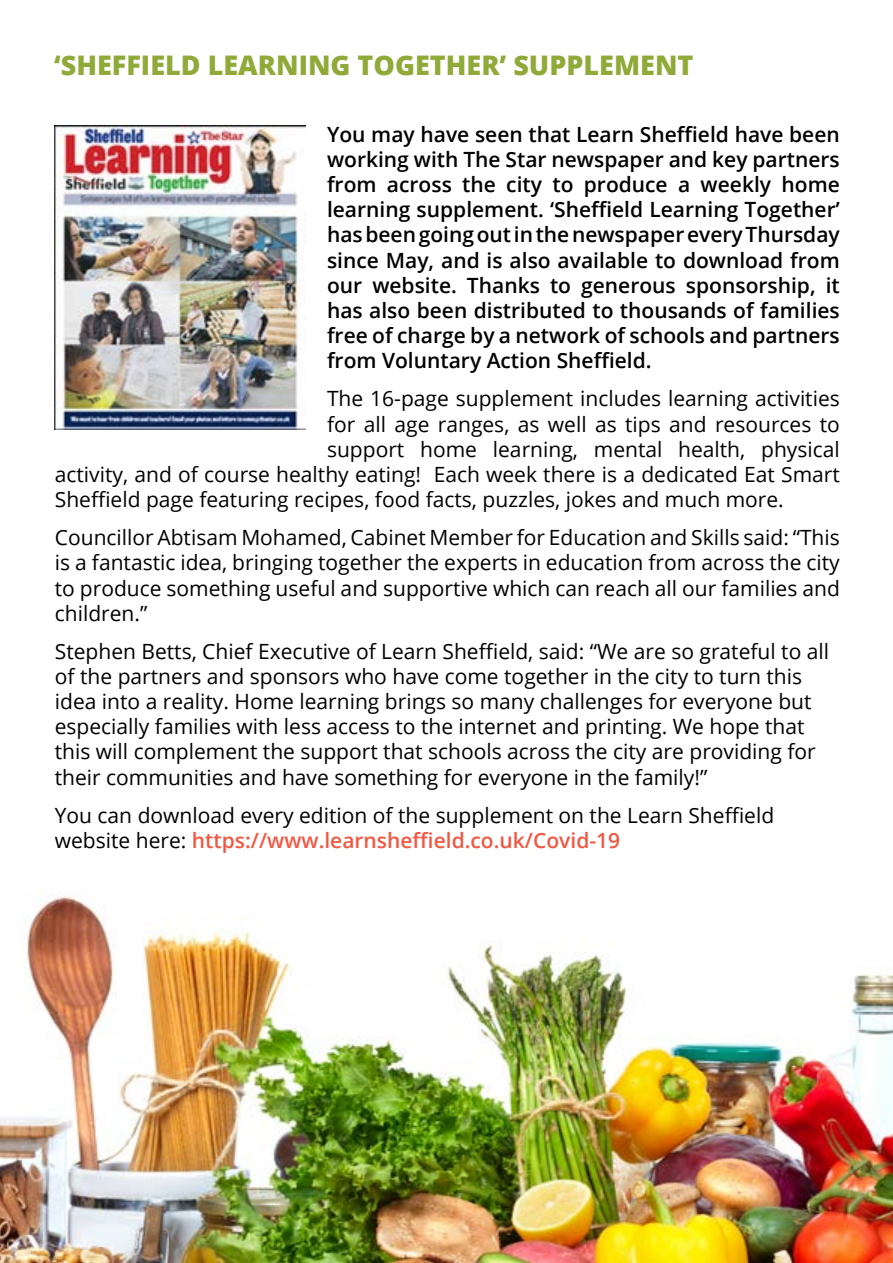
<style>
.page{position:relative;width:893px;height:1263px;background:#fff}
.page>*{position:absolute;margin:0;border:0;box-sizing:border-box;transform-origin:0 0}
.t1{font:800 27px "Open Sans";color:#90aa3a}
.t2{font:21px/25.2px "Open Sans";color:#000}
.t3{font:600 21px/25.2px "Open Sans";color:#000;text-align:justify}
.s1{font-weight:600;color:#f15843}
</style>
<div class="page">
<img style="left:0;top:896px;width:893px;height:367px">
<img style="left:55px;top:126px;width:251px;height:303px">
<p class="t1" style="left:54px;top:44px;width:641px">‘SHEFFIELD LEARNING TOGETHER’ SUPPLEMENT</p>
<p class="t3" style="left:327px;top:121px;width:514px">You may have seen that Learn Sheffield have been working with The Star newspaper and key partners from across the city to produce a weekly home learning supplement. ‘Sheffield Learning Together’ has been going out in the newspaper every Thursday since May, and is also available to download from our website. Thanks to generous sponsorship, it has also been distributed to thousands of families free of charge by a network of schools and partners from Voluntary Action Sheffield.</p>
<p class="t2" style="left:327px;top:386px;width:514px">The 16-page supplement includes learning activities</p>
<p class="t2" style="left:327px;top:411px;width:514px">for all age ranges, as well as tips and resources to</p>
<p class="t2" style="left:327px;top:436px;width:514px">support home learning, mental health, physical</p>
<p class="t2" style="left:55px;top:461px;width:786px">activity, and of course healthy eating! Each week there is a dedicated Eat Smart</p>
<p class="t2" style="left:55px;top:486px;width:730px">Sheffield page featuring recipes, food facts, puzzles, jokes and much more.</p>
<p class="t2" style="left:55px;top:524px;width:786px;text-align:justify">Councillor Abtisam Mohamed, Cabinet Member for Education and Skills said: “This is a fantastic idea, bringing together the experts in education from across the city to produce something useful and supportive which can reach all our families and children.”</p>
<p class="t2" style="left:55px;top:638px;width:776px">Stephen Betts, Chief Executive of Learn Sheffield, said: “We are so grateful to all of the partners and sponsors who have come together in the city to turn this idea into a reality. Home learning brings so many challenges for everyone but especially families with less access to the internet and printing. We hope that this will complement the support that schools across the city are providing for their communities and have something for everyone in the family!”</p>
<p class="t2" style="left:55px;top:802px;width:721px">You can download every edition of the supplement on the Learn Sheffield website here: <span class="s1">https://www.learnsheffield.co.uk/Covid-19</span></p>
</div>
